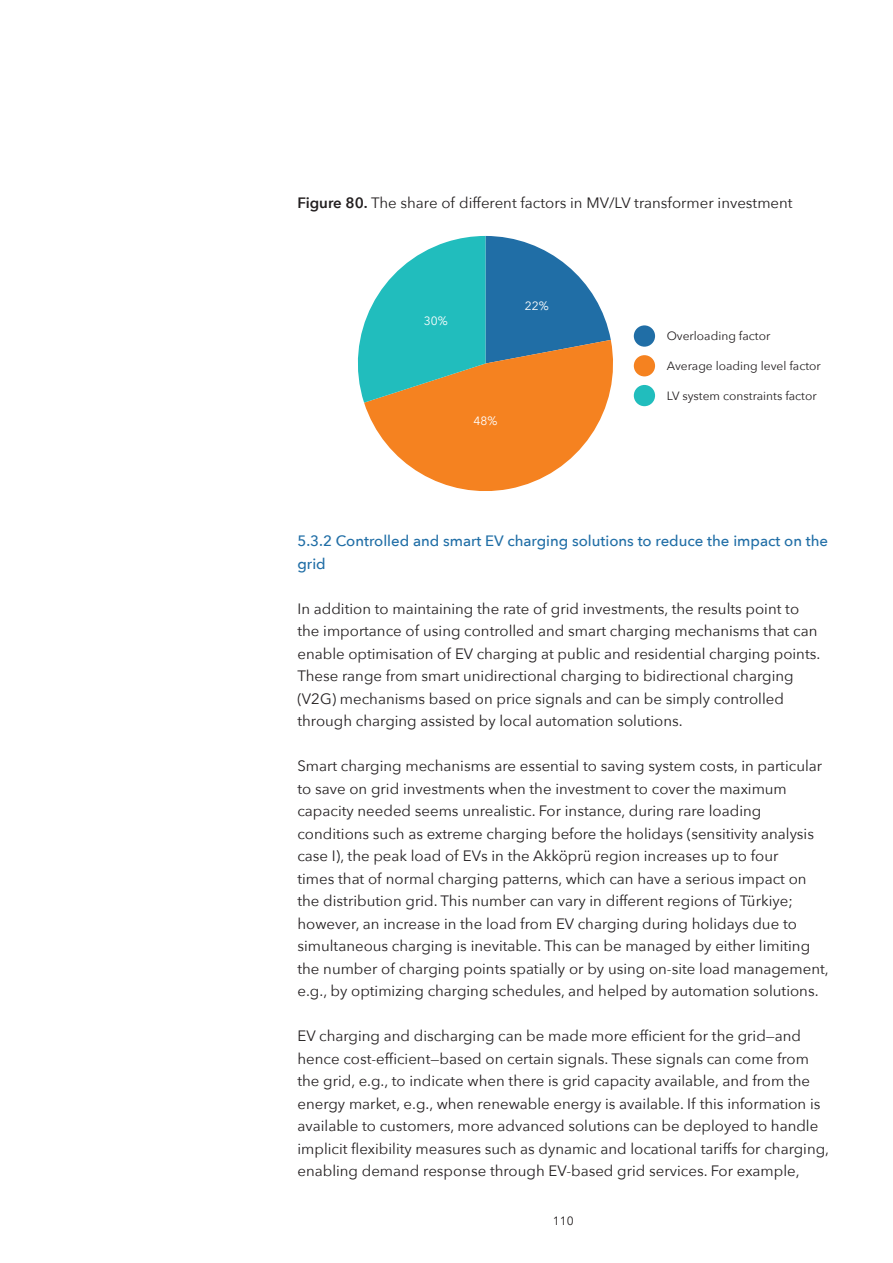
<style>
.page{position:relative;width:893px;height:1263px;background:#fff}
.page>*{position:absolute;margin:0;border:0;box-sizing:border-box;transform-origin:0 0}
.t1{font:15px/22.5px "Avenir Next";color:#231f20}
.t2{font:500 15px/22.5px "Avenir Next";color:#206ea6}
.t3{font:12px "Avenir Next";color:#231f20}
.t4{font:12px "Avenir Next";color:#fff}
.s1{font-weight:600}
</style>
<div class="page">
<svg style="left:357px;top:236px;width:256px;height:255px"></svg>
<div style="left:634px;top:325px;width:21px;height:22px;background:#206ea6;border-radius:50%"></div>
<div style="left:634px;top:355px;width:21px;height:21px;background:#f58220;border-radius:50%"></div>
<div style="left:634px;top:385px;width:21px;height:21px;background:#21bdbd;border-radius:50%"></div>
<p class="t1" style="left:297px;top:191px;width:497px"><span class="s1">Figure 80.</span> The share of different factors in MV/LV transformer investment</p>
<p class="t4" style="left:424px;top:311px;width:25px">30%</p>
<p class="t4" style="left:525px;top:295px;width:25px">22%</p>
<p class="t4" style="left:473px;top:411px;width:25px">48%</p>
<p class="t3" style="left:667px;top:326px;width:105px">Overloading factor</p>
<p class="t3" style="left:667px;top:356px;width:156px">Average loading level factor</p>
<p class="t3" style="left:667px;top:386px;width:152px">LV system constraints factor</p>
<p class="t2" style="left:297px;top:529px;width:532px">5.3.2 Controlled and smart EV charging solutions to reduce the impact on the grid</p>
<p class="t1" style="left:297px;top:596px;width:524px">In addition to maintaining the rate of grid investments, the results point to the importance of using controlled and smart charging mechanisms that can enable optimisation of EV charging at public and residential charging points.<br>These range from smart unidirectional charging to bidirectional charging (V2G) mechanisms based on price signals and can be simply controlled through charging assisted by local automation solutions.</p>
<p class="t1" style="left:297px;top:754px;width:533px">Smart charging mechanisms are essential to saving system costs, in particular to save on grid investments when the investment to cover the maximum capacity needed seems unrealistic. For instance, during rare loading conditions such as extreme charging before the holidays (sensitivity analysis case I), the peak load of EVs in the Akköprü region increases up to four<br>times that of normal charging patterns, which can have a serious impact on the distribution grid. This number can vary in different regions of Türkiye; however, an increase in the load from EV charging during holidays due to simultaneous charging is inevitable. This can be managed by either limiting the number of charging points spatially or by using on-site load management, e.g., by optimizing charging schedules, and helped by automation solutions.</p>
<p class="t1" style="left:297px;top:1024px;width:533px">EV charging and discharging can be made more efficient for the grid—and hence cost-efficient—based on certain signals. These signals can come from the grid, e.g., to indicate when there is grid capacity available, and from the energy market, e.g., when renewable energy is available. If this information is available to customers, more advanced solutions can be deployed to handle implicit flexibility measures such as dynamic and locational tariffs for charging, enabling demand response through EV-based grid services. For example,</p>
<p class="t3" style="left:553px;top:1210px;width:22px">110</p>
</div>
